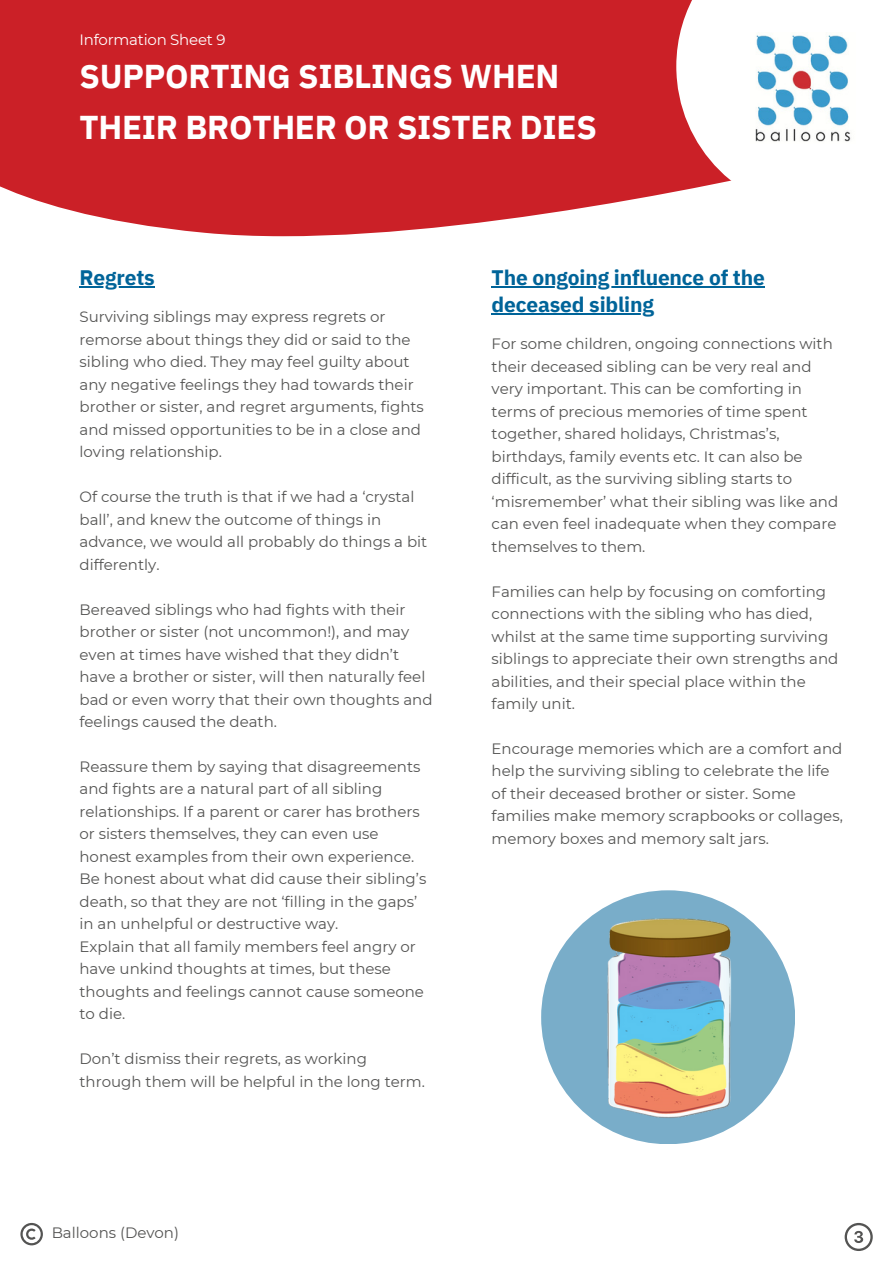
<style>
.page{position:relative;width:893px;height:1264px;background:#fff}
.page>*{position:absolute;margin:0;border:0;box-sizing:border-box;transform-origin:0 0}
.t1{font:700 33px/50.6px "IBM Plex Sans";letter-spacing:-.01em;color:#fff}
.t2{font:700 21px/27px "IBM Plex Sans";letter-spacing:-.01em;color:#006499}
.t3{font:15px/22.5px "Montserrat";color:#545453}
.t4{font:15px "Montserrat";letter-spacing:-.015em;color:#fff}
</style>
<div class="page">
<div style="left:0;top:0;width:676px;height:236px;background:#cb2027"></div>
<svg style="left:676px;top:0;width:56px;height:192px"></svg>
<img style="left:755px;top:35px;width:96px;height:107px">
<svg style="left:20px;top:1222px;width:23px;height:23px"></svg>
<svg style="left:844px;top:1222px;width:28px;height:28px"></svg>
<div style="left:541px;top:890px;width:254px;height:254px;background:#79adc9;border-radius:50%"></div>
<img style="left:607px;top:918px;width:125px;height:200px">
<hr style="left:79px;top:286px;width:76px;height:1px;background:#006499">
<hr style="left:491px;top:286px;width:273px;height:1px;background:#006499">
<hr style="left:491px;top:313px;width:163px;height:1px;background:#006499">
<p class="t4" style="left:79px;top:31px;width:147px">Information Sheet 9</p>
<h1 class="t1" style="left:79px;top:50px;width:519px">SUPPORTING SIBLINGS WHEN<br>THEIR BROTHER OR SISTER DIES</h1>
<h2 class="t2" style="left:79px;top:263px;width:77px">Regrets</h2>
<p class="t3" style="left:79px;top:305px;width:346px">Surviving siblings may express regrets or remorse about things they did or said to the sibling who died. They may feel guilty about any negative feelings they had towards their brother or sister, and regret arguments, fights and missed opportunities to be in a close and loving relationship.</p>
<p class="t3" style="left:79px;top:485px;width:349px">Of course the truth is that if we had a ‘crystal ball’, and knew the outcome of things in advance, we would all probably do things a bit differently.</p>
<p class="t3" style="left:79px;top:598px;width:354px">Bereaved siblings who had fights with their brother or sister (not uncommon!), and may even at times have wished that they didn’t have a brother or sister, will then naturally feel bad or even worry that their own thoughts and feelings caused the death.</p>
<p class="t3" style="left:79px;top:755px;width:348px">Reassure them by saying that disagreements and fights are a natural part of all sibling relationships. If a parent or carer has brothers or sisters themselves, they can even use honest examples from their own experience.<br>Be honest about what did cause their sibling’s death, so that they are not ‘filling in the gaps’ in an unhelpful or destructive way.<br>Explain that all family members feel angry or have unkind thoughts at times, but these thoughts and feelings cannot cause someone to die.</p>
<p class="t3" style="left:79px;top:1047px;width:347px">Don’t dismiss their regrets, as working through them will be helpful in the long term.</p>
<p class="t3" style="left:52px;top:1221px;width:129px">Balloons (Devon)</p>
<h2 class="t2" style="left:491px;top:263px;width:275px">The ongoing influence of the deceased sibling</h2>
<p class="t3" style="left:491px;top:332px;width:348px">For some children, ongoing connections with their deceased sibling can be very real and very important. This can be comforting in terms of precious memories of time spent together, shared holidays, Christmas’s, birthdays, family events etc. It can also be difficult, as the surviving sibling starts to ‘misremember’ what their sibling was like and can even feel inadequate when they compare themselves to them.</p>
<p class="t3" style="left:491px;top:580px;width:348px">Families can help by focusing on comforting connections with the sibling who has died, whilst at the same time supporting surviving siblings to appreciate their own strengths and abilities, and their special place within the family unit.</p>
<p class="t3" style="left:491px;top:737px;width:353px">Encourage memories which are a comfort and help the surviving sibling to celebrate the life of their deceased brother or sister. Some families make memory scrapbooks or collages, memory boxes and memory salt jars.</p>
</div>
